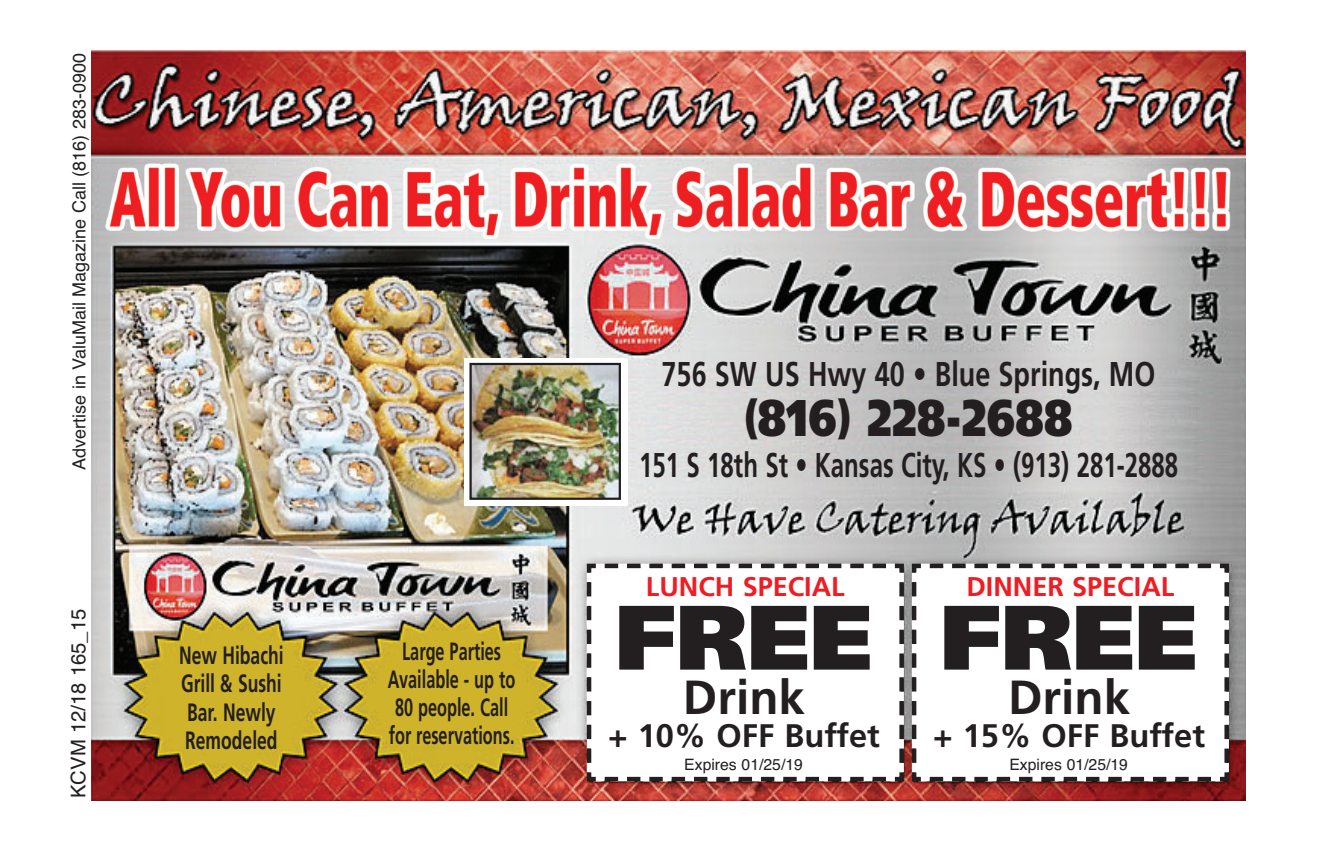
<style>
.page{position:relative;width:1337px;height:851px;background:#fff}
.page>*{position:absolute;margin:0;border:0;box-sizing:border-box;transform-origin:0 0}
.t1{font:900 91.35px "Frutiger";color:#231f20}
.t2{font:900 51.52px "Frutiger";letter-spacing:.025em;color:#231f20;scale:.79 1}
.t3{font:700 47.7px "Frutiger";color:#231f20}
.t4{font:700 34.43px "Frutiger";color:#231f20;scale:.7 1}
.t5{font:700 34.43px "Frutiger";color:#231f20;scale:.79 1}
.t6{font:700 32.62px "Frutiger";color:#231f20}
.t7{font:700 27px "Frutiger";color:#ee1d23}
.t8{font:700 24.97px/27.9px "Frutiger";color:#231f20;text-align:center;scale:.65 1}
.t9{font:700 24.97px/27.9px "Frutiger";color:#231f20;scale:.7 1}
.t10{font:20.25px "Helvetica";color:#231f20}
.t11{font:18px "Helvetica";color:#231f20}
.t12{font:15.75px "Helvetica";color:#231f20}
.s1{font-size:45.9px}
</style>
<div class="page">
<img style="left:91px;top:51px;width:1154px;height:749px">
<svg style="left:584px;top:561px;width:647px;height:222px"></svg>
<img style="left:91px;top:162px;width:1154px;height:77px">
<div style="left:464px;top:358px;width:163px;height:148px;background:#fff"></div>
<img style="left:472px;top:366px;width:146px;height:131px">
<div style="left:469px;top:363px;width:152px;height:137px;border:2px solid #231f20"></div>
<p class="t11" style="left:69px;top:470px;width:418px;rotate:-90deg">Advertise in ValuMail Magazine Call (816) 283-0900</p>
<p class="t10" style="left:67px;top:798px;width:191px;rotate:-90deg">KCVM 12/18 165_15</p>
<p class="t9" style="left:179px;top:643px;width:151px">New Hibachi<br>Grill &amp; Sushi<br>Bar. Newly<br>Remodeled</p>
<p class="t8" style="left:388px;top:639px;width:198px">Large Parties<br>Available - up to<br>80 people. Call for reservations.</p>
<h3 class="t5" style="left:661px;top:360px;width:626px">756 SW US Hwy 40 • Blue Springs, MO</h3>
<h2 class="t2" style="left:745px;top:397px;width:416px"><span class="s1">(</span>816<span class="s1">)</span> 228-2688</h2>
<h3 class="t4" style="left:639px;top:451px;width:772px">151 S 18th St • Kansas City, KS • (913) 281-2888</h3>
<p class="t7" style="left:646px;top:576px;width:200px">LUNCH SPECIAL</p>
<h1 class="t1" style="left:615px;top:601px;width:258px">FREE</h1>
<h3 class="t3" style="left:683px;top:678px;width:124px">Drink</h3>
<h3 class="t6" style="left:608px;top:722px;width:273px">+ 10% OFF Buffet</h3>
<p class="t12" style="left:684px;top:755px;width:120px">Expires 01/25/19</p>
<p class="t7" style="left:966px;top:576px;width:209px">DINNER SPECIAL</p>
<h1 class="t1" style="left:940px;top:601px;width:258px">FREE</h1>
<h3 class="t3" style="left:1008px;top:678px;width:124px">Drink</h3>
<h3 class="t6" style="left:933px;top:722px;width:273px">+ 15% OFF Buffet</h3>
<p class="t12" style="left:1009px;top:755px;width:120px">Expires 01/25/19</p>
</div>
